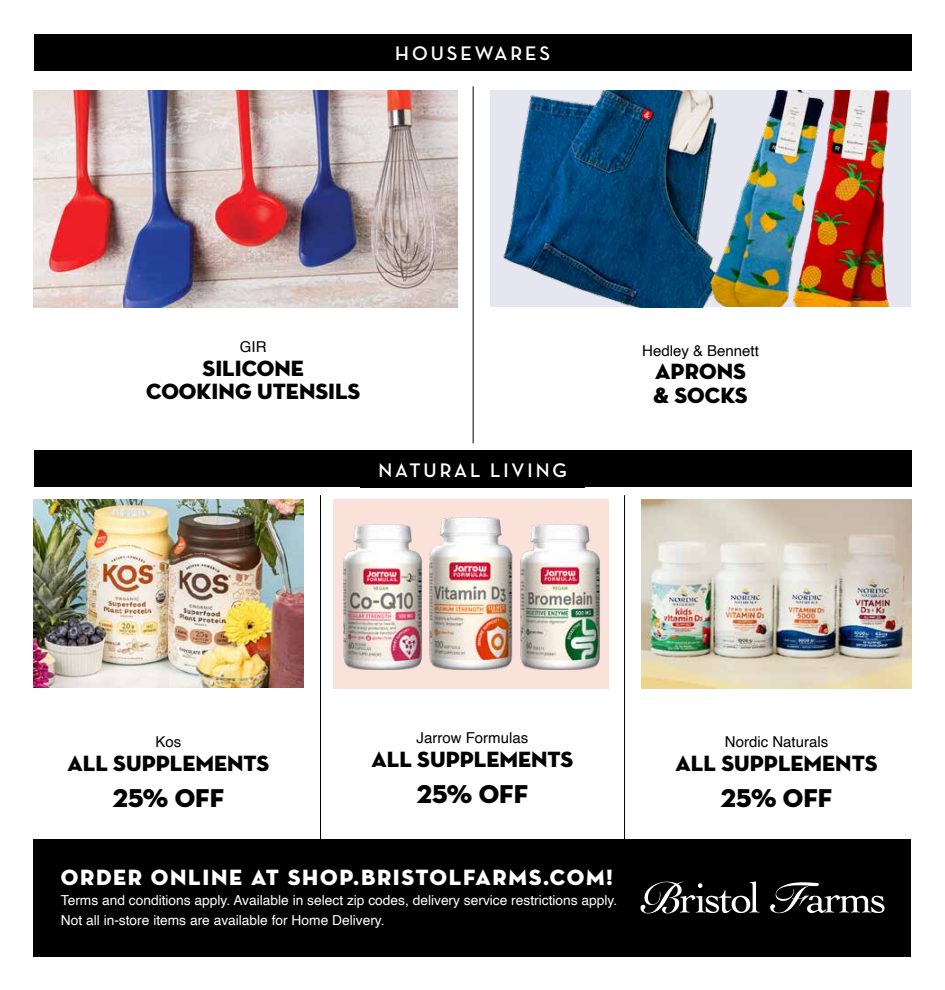
<style>
.page{position:relative;width:945px;height:990px;background:#fff}
.page>*{position:absolute;margin:0;border:0;box-sizing:border-box;transform-origin:0 0}
.t1{font:26.25px "Neutra Disp Titling";color:#000}
.t2{font:22.5px "Neutra Disp Titling";color:#000}
.t3{font:22.5px "Neutra Disp Titling";letter-spacing:.075em;color:#fff}
.t4{font:700 20px "Neutra Disp";letter-spacing:.15em;color:#fff}
.t5{font:15px "Helvetica";color:#000}
.t6{font:13.75px/20px "Helvetica";color:#fff}
</style>
<div class="page">
<div style="left:34px;top:839px;width:877px;height:117px;background:#000"></div>
<hr style="left:473px;top:86px;width:1px;height:357px;background:#000">
<hr style="left:624px;top:495px;width:1px;height:357px;background:#000">
<hr style="left:320px;top:495px;width:1px;height:357px;background:#000">
<svg style="left:770px;top:882px;width:114px;height:31px"></svg>
<div style="left:34px;top:34px;width:877px;height:37px;background:#000"></div>
<img style="left:34px;top:91px;width:424px;height:216px">
<img style="left:491px;top:91px;width:211px;height:216px">
<img style="left:702px;top:90px;width:82px;height:217px">
<img style="left:784px;top:90px;width:127px;height:217px">
<div style="left:34px;top:450px;width:877px;height:37px;background:#000"></div>
<img style="left:34px;top:499px;width:269px;height:189px">
<div style="left:333px;top:499px;width:276px;height:190px;background:#fae1d9"></div>
<img style="left:394px;top:518px;width:152px;height:152px">
<img style="left:343px;top:525px;width:85px;height:145px">
<img style="left:515px;top:525px;width:85px;height:145px">
<img style="left:642px;top:499px;width:270px;height:190px">
<svg style="left:640px;top:881px;width:119px;height:33px"></svg>
<p class="t4" style="left:395px;top:42px;width:156px">HOUSEWARES</p>
<p class="t5" style="left:240px;top:335px;width:28px">GIR</p>
<p class="t5" style="left:642px;top:339px;width:118px">Hedley &amp; Bennett</p>
<h2 class="t2" style="left:203px;top:354px;width:103px">SILICONE</h2>
<p class="t2" style="left:655px;top:358px;width:92px">APRONS</p>
<p class="t2" style="left:146px;top:378px;width:216px">COOKING UTENSILS</p>
<p class="t2" style="left:653px;top:381px;width:96px">&amp; SOCKS</p>
<p class="t4" style="left:378px;top:459px;width:190px">NATURAL LIVING</p>
<p class="t5" style="left:156px;top:730px;width:27px">Kos</p>
<h2 class="t2" style="left:68px;top:749px;width:203px">ALL SUPPLEMENTS</h2>
<h2 class="t1" style="left:113px;top:782px;width:113px">25% OFF</h2>
<p class="t5" style="left:417px;top:726px;width:113px">Jarrow Formulas</p>
<h2 class="t2" style="left:372px;top:745px;width:203px">ALL SUPPLEMENTS</h2>
<h2 class="t1" style="left:417px;top:777px;width:113px">25% OFF</h2>
<p class="t3" style="left:61px;top:863px;width:554px">ORDER ONLINE AT SHOP.BRISTOLFARMS.COM!</p>
<p class="t6" style="left:61px;top:890px;width:558px">Terms and conditions apply. Available in select zip codes, delivery service restrictions apply.<br>Not all in-store items are available for Home Delivery.</p>
<p class="t5" style="left:725px;top:730px;width:105px">Nordic Naturals</p>
<h2 class="t2" style="left:676px;top:749px;width:203px">ALL SUPPLEMENTS</h2>
<h2 class="t1" style="left:721px;top:782px;width:113px">25% OFF</h2>
</div>
